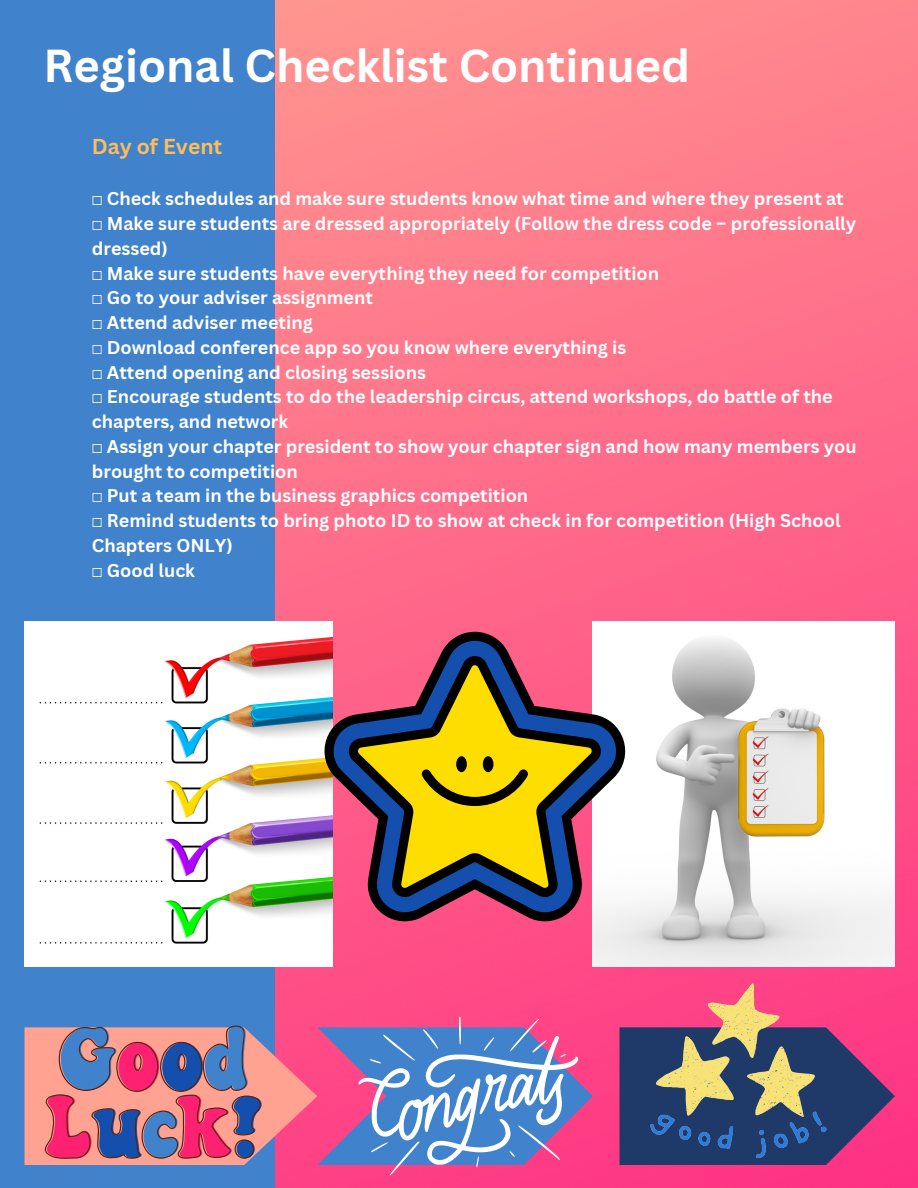
<style>
.page{position:relative;width:918px;height:1188px;background:#fff}
.page>*{position:absolute;margin:0;border:0;box-sizing:border-box;transform-origin:0 0}
.t1{font:700 45px "Canva Sans";color:#fff}
.t2{font:700 21px "Canva Sans";color:#ffbd59}
.t3{font:700 18px/24.8px "Canva Sans";color:#fff}
.s1{font-family:"Free Mono";font-weight:400}
</style>
<div class="page">
<img style="left:275px;top:0;width:643px;height:1188px">
<div style="left:0;top:0;width:275px;height:1188px;background:#4082cb"></div>
<svg style="left:620px;top:1027px;width:275px;height:138px"></svg>
<img style="left:25px;top:622px;width:308px;height:344px">
<img style="left:593px;top:622px;width:301px;height:344px">
<svg style="left:322px;top:632px;width:306px;height:289px"></svg>
<svg style="left:351px;top:659px;width:248px;height:236px"></svg>
<svg style="left:414px;top:761px;width:122px;height:50px"></svg>
<div style="left:483px;top:756px;width:10px;height:16px;background:#000;border-radius:50%"></div>
<div style="left:456px;top:756px;width:11px;height:16px;background:#000;border-radius:50%"></div>
<img style="left:650px;top:983px;width:176px;height:176px">
<svg style="left:25px;top:1016px;width:568px;height:160px"></svg>
<p class="t1" style="left:44px;top:34px;width:648px">Regional Checklist Continued</p>
<p class="t2" style="left:92px;top:131px;width:132px">Day of Event</p>
<p class="t3" style="left:92px;top:186px;width:754px"><span class="s1">☐</span> Check schedules and make sure students know what time and where they present at</p>
<p class="t3" style="left:92px;top:211px;width:766px"><span class="s1">☐</span> Make sure students are dressed appropriately (Follow the dress code – professionally dressed)</p>
<p class="t3" style="left:92px;top:260px;width:569px"><span class="s1">☐</span> Make sure students have everything they need for competition</p>
<p class="t3" style="left:92px;top:285px;width:283px"><span class="s1">☐</span> Go to your adviser assignment</p>
<p class="t3" style="left:92px;top:310px;width:223px"><span class="s1">☐</span> Attend adviser meeting</p>
<p class="t3" style="left:92px;top:335px;width:536px"><span class="s1">☐</span> Download conference app so you know where everything is</p>
<p class="t3" style="left:92px;top:359px;width:336px"><span class="s1">☐</span> Attend opening and closing sessions</p>
<p class="t3" style="left:92px;top:384px;width:743px"><span class="s1">☐</span> Encourage students to do the leadership circus, attend workshops, do battle of the chapters, and network</p>
<p class="t3" style="left:92px;top:434px;width:766px"><span class="s1">☐</span> Assign your chapter president to show your chapter sign and how many members you brought to competition</p>
<p class="t3" style="left:92px;top:483px;width:438px"><span class="s1">☐</span> Put a team in the business graphics competition</p>
<p class="t3" style="left:92px;top:508px;width:750px"><span class="s1">☐</span> Remind students to bring photo ID to show at check in for competition (High School<br>Chapters ONLY)</p>
<p class="t3" style="left:92px;top:557px;width:105px"><span class="s1">☐</span> Good luck</p>
</div>
